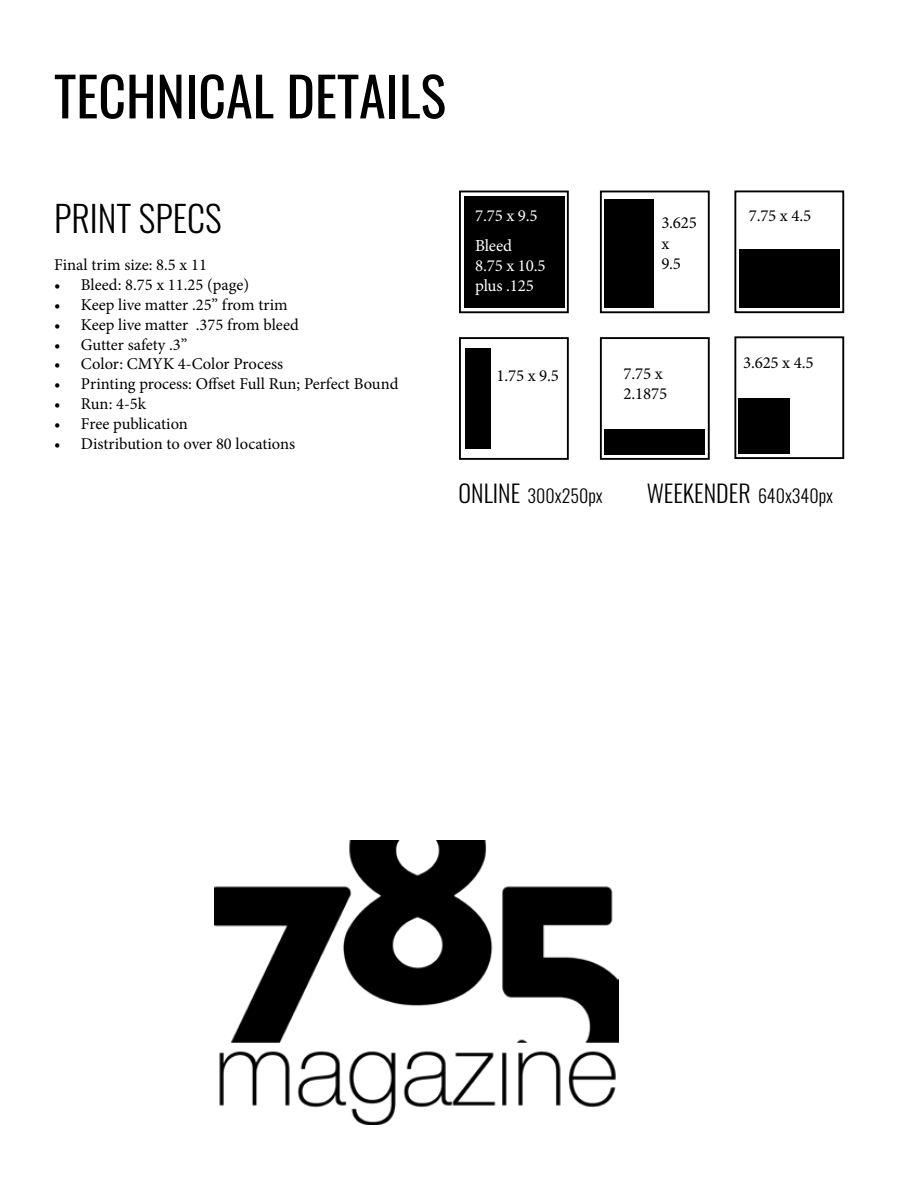
<style>
.page{position:relative;width:918px;height:1188px;background:#fff}
.page>*{position:absolute;margin:0;border:0;box-sizing:border-box;transform-origin:0 0}
.t1{font:54px "Oswald";color:#000}
.t2{font:300 36px "Oswald";color:#000}
.t3{font:300 24px "Oswald";color:#000}
.t4{font:300 18px "Oswald";color:#000}
.t5{font:16.95px/20.2px "Minion Pro";letter-spacing:-.01em;color:#000}
.t6{font:16.95px/29.2px "Minion Pro";letter-spacing:-.01em;color:#fff}
.t7{font:16.5px "Minion Pro";color:#000}
.s1{font-size:24px}
.s2{font-size:18px}
</style>
<div class="page">
<div style="left:734px;top:190px;width:110px;height:123px;border:2px solid #000"></div>
<div style="left:739px;top:249px;width:101px;height:59px;background:#000"></div>
<div style="left:600px;top:191px;width:110px;height:122px;border:2px solid #000"></div>
<div style="left:604px;top:199px;width:50px;height:109px;background:#000"></div>
<div style="left:459px;top:191px;width:110px;height:122px;border:2px solid #000"></div>
<div style="left:464px;top:196px;width:101px;height:112px;background:#000"></div>
<div style="left:604px;top:429px;width:101px;height:26px;background:#000"></div>
<div style="left:600px;top:337px;width:110px;height:123px;border:2px solid #000"></div>
<div style="left:739px;top:398px;width:51px;height:56px;background:#000"></div>
<div style="left:734px;top:336px;width:110px;height:123px;border:2px solid #000"></div>
<div style="left:459px;top:337px;width:110px;height:123px;border:2px solid #000"></div>
<div style="left:465px;top:348px;width:26px;height:101px;background:#000"></div>
<img style="left:215px;top:840px;width:404px;height:285px">
<h1 class="t1" style="left:54px;top:48px;width:394px">TECHNICAL DETAILS</h1>
<h2 class="t2" style="left:54px;top:186px;width:169px">PRINT SPECS</h2>
<p class="t7" style="left:54px;top:254px;width:155px">Final trim size: 8.5 x 11</p>
<p class="t7" style="left:54px;top:274px;width:197px">• Bleed: 8.75 x 11.25 (page)</p>
<p class="t7" style="left:54px;top:294px;width:235px">• Keep live matter .25” from trim</p>
<p class="t7" style="left:54px;top:314px;width:246px">• Keep live matter .375 from bleed</p>
<p class="t7" style="left:54px;top:333px;width:135px">• Gutter safety .3”</p>
<p class="t7" style="left:54px;top:353px;width:231px">• Color: CMYK 4-Color Process</p>
<p class="t7" style="left:54px;top:373px;width:346px">• Printing process: Offset Full Run; Perfect Bound</p>
<p class="t7" style="left:54px;top:393px;width:94px">• Run: 4-5k</p>
<p class="t7" style="left:54px;top:413px;width:135px">• Free publication</p>
<p class="t7" style="left:54px;top:432px;width:243px">• Distribution to over 80 locations</p>
<p class="t6" style="left:475px;top:202px;width:64px">7.75 x 9.5<br>Bleed</p>
<p class="t6" style="left:475px;top:256px;width:72px;line-height:20.2px">8.75 x 10.5 plus .125</p>
<p class="t5" style="left:497px;top:366px;width:64px">1.75 x 9.5</p>
<p class="t5" style="left:661px;top:213px;width:37px">3.625 x<br>9.5</p>
<p class="t5" style="left:624px;top:363px;width:45px">7.75 x<br>2.1875</p>
<p class="t5" style="left:749px;top:206px;width:64px">7.75 x 4.5</p>
<p class="t5" style="left:743px;top:353px;width:72px">3.625 x 4.5</p>
<p class="t4" style="left:459px;top:480px;width:145px"><span class="s1">ONLINE</span> 300x250px</p>
<h3 class="t3" style="left:647px;top:472px;width:188px">WEEKENDER <span class="s2">640x340px</span></h3>
</div>
